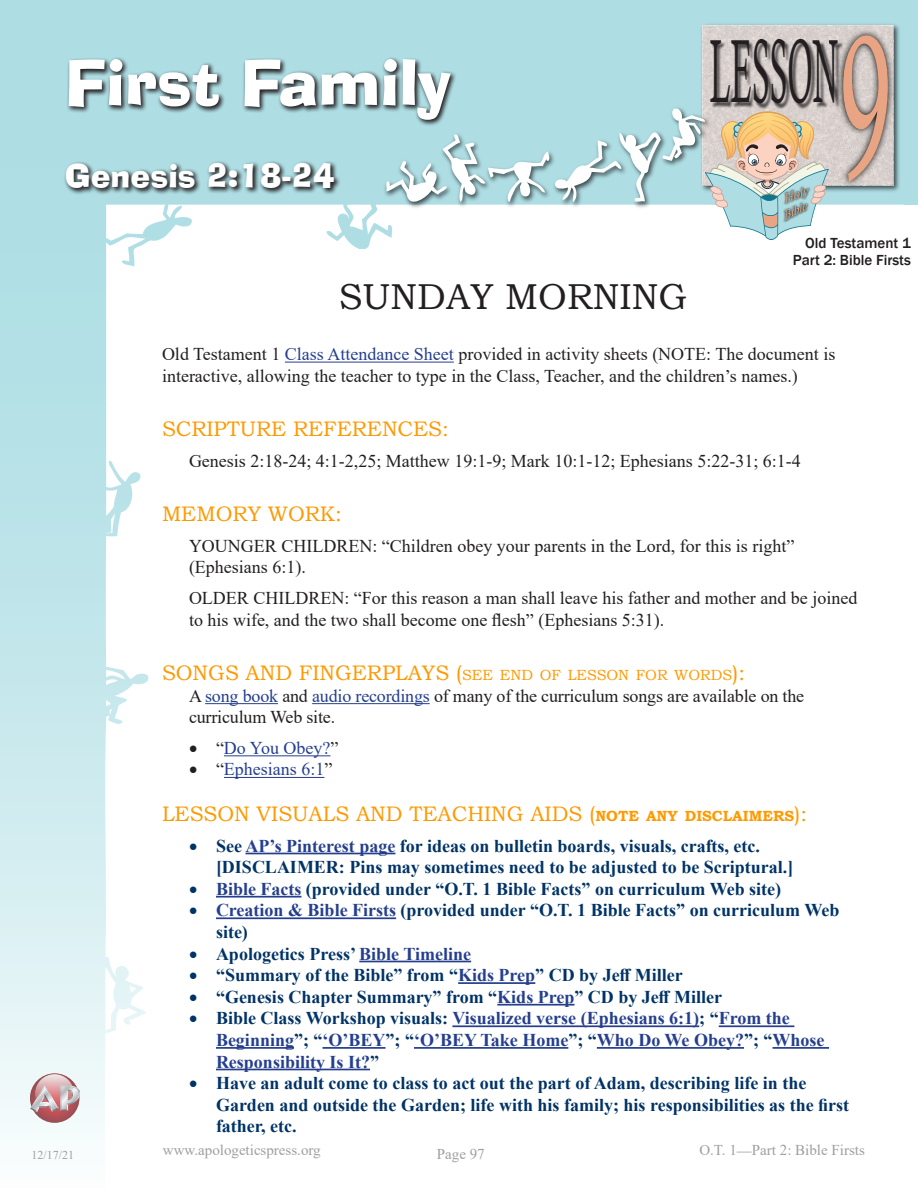
<style>
.page{position:relative;width:918px;height:1188px;background:#fff}
.page>*{position:absolute;margin:0;border:0;box-sizing:border-box;transform-origin:0 0}
.t1{font:202.65px "Calisto";color:#e9a583;scale:.5 1}
.t2{font:89.85px "Calisto";color:#231f20;scale:.36 1}
.Lesson_Title_New{font:61.5px "Ad Lib BT";color:#fff}
.Wednesday_Lesson_Hea{font:36px "Bookman Old Style";color:#231f20}
.Lesson_Title_Heading{font:31.5px "Ad Lib BT";color:#fff}
.Heading_1{font:21px "Bookman Old Style";color:#f90}
.t3{font:700 18px/21.6px "Times New Roman";color:#036}
.Body_Text_Indented{font:18px/21.6px "Times New Roman";color:#231f20}
.Wednesday_Lesson_Hea-2{font:18px/21.6px "Times New Roman";color:#231f20}
.t4{font:700 18px/21.6px "Times New Roman";color:#253f8e}
.t5{font:18px "Times New Roman";color:#253f8e}
.t6{font:15px "Times New Roman";color:#9d9fa2}
.t7{font:500 15px "Franklin Gothic";color:#231f20}
.Bulleted{font:14.7px "Bookman Old Style";color:#f90}
.Wednesday_Lesson_Hea-3{font:12px "Times New Roman";color:#9d9fa2}
.s1{color:#253f8e}
.s2{font-size:21px}
.s3{color:#231f20}
.s4{font-weight:700;font-size:14.7px}
.s5{color:#036}
.s6{font-family:"Garamond"}
</style>
<div class="page">
<svg style="left:0;top:0;width:648px;height:249px;background:#b8e2e7"></svg>
<div style="left:702px;top:26px;width:191px;height:159px;background:#d9d1cf"></div>
<img style="left:710px;top:26px;width:119px;height:83px">
<div style="left:904px;top:0;width:14px;height:205px;background:#aedee4"></div>
<img style="left:382px;top:104px;width:332px;height:107px">
<svg style="left:0;top:158px;width:192px;height:974px"></svg>
<svg style="left:384px;top:109px;width:445px;height:132px"></svg>
<img style="left:829px;top:0;width:72px;height:205px">
<svg style="left:66px;top:56px;width:392px;height:71px;background:#7f9da1"></svg>
<svg style="left:63px;top:160px;width:278px;height:35px;background:#799599"></svg>
<hr style="left:285px;top:362px;width:169px;height:1px;background:#253f8e">
<hr style="left:205px;top:703px;width:73px;height:1px;background:#253f8e">
<hr style="left:312px;top:703px;width:118px;height:1px;background:#253f8e">
<hr style="left:224px;top:755px;width:106px;height:1px;background:#253f8e">
<hr style="left:224px;top:777px;width:100px;height:1px;background:#253f8e">
<hr style="left:245px;top:853px;width:150px;height:1px;background:#253f8e">
<hr style="left:216px;top:896px;width:85px;height:2px;background:#253f8e">
<hr style="left:216px;top:917px;width:180px;height:2px;background:#253f8e">
<hr style="left:359px;top:961px;width:112px;height:1px;background:#253f8e">
<hr style="left:458px;top:982px;width:77px;height:2px;background:#253f8e">
<hr style="left:497px;top:1004px;width:77px;height:2px;background:#253f8e">
<hr style="left:452px;top:1025px;width:247px;height:2px;background:#253f8e">
<hr style="left:719px;top:1025px;width:75px;height:2px;background:#253f8e">
<hr style="left:216px;top:1047px;width:78px;height:2px;background:#253f8e">
<hr style="left:323px;top:1047px;width:63px;height:2px;background:#253f8e">
<hr style="left:414px;top:1047px;width:154px;height:2px;background:#253f8e">
<hr style="left:597px;top:1047px;width:147px;height:2px;background:#253f8e">
<hr style="left:773px;top:1047px;width:56px;height:2px;background:#253f8e">
<hr style="left:216px;top:1069px;width:154px;height:1px;background:#253f8e">
<svg style="left:30px;top:1073px;width:49px;height:50px"></svg>
<svg style="left:35px;top:1074px;width:39px;height:39px"></svg>
<svg style="left:30px;top:1085px;width:50px;height:27px"></svg>
<p class="Lesson_Title_New" style="left:65px;top:44px;width:388px">First Family</p>
<p class="Lesson_Title_Heading" style="left:65px;top:156px;width:271px">Genesis 2:18-24</p>
<p class="t2" style="left:710px;top:19px;width:360px">LESSON</p>
<p class="t1" style="left:839px;top:-9px;width:105px">9</p>
<p class="t7" style="left:805px;top:234px;width:107px">Old Testament 1</p>
<p class="t7" style="left:793px;top:250px;width:120px">Part 2: Bible Firsts</p>
<p class="Wednesday_Lesson_Hea-3" style="left:32px;top:1147px;width:44px">12/17/21</p>
<p class="Wednesday_Lesson_Hea" style="left:339px;top:274px;width:350px">SUNDAY MORNING</p>
<p class="Wednesday_Lesson_Hea-2" style="left:162px;top:343px;width:675px">Old Testament 1 <span class="s1">Class Attendance Sheet</span> provided in activity sheets (NOTE: The document is interactive, allowing the teacher to type in the Class, Teacher, and the children’s names.)</p>
<p class="Heading_1" style="left:162px;top:415px;width:288px">SCRIPTURE REFERENCES:</p>
<p class="Body_Text_Indented" style="left:189px;top:449px;width:613px">Genesis 2:18-24; 4:1-2,25; Matthew 19:1-9; Mark 10:1-12; Ephesians 5:22-31; 6:1-4</p>
<p class="Heading_1" style="left:162px;top:500px;width:181px">MEMORY WORK:</p>
<p class="Body_Text_Indented" style="left:189px;top:534px;width:607px">YOUNGER CHILDREN: “Children obey your parents in the Lord, for this is right” (Ephesians 6:1).</p>
<p class="Body_Text_Indented" style="left:189px;top:587px;width:670px">OLDER CHILDREN: “For this reason a man shall leave his father and mother and be joined to his wife, and the two shall become one flesh” (Ephesians 5:31).</p>
<p class="Bulleted" style="left:162px;top:666px;width:585px"><span class="s2">SONGS AND FINGERPLAYS</span> <span class="s2">(</span>SEE END OF LESSON FOR WORDS<span class="s2">):</span></p>
<p class="Body_Text_Indented" style="left:189px;top:684px;width:617px">A <span class="s1">song book</span> and <span class="s1">audio recordings</span> of many of the curriculum songs are available on the curriculum Web site.</p>
<p class="t5" style="left:189px;top:735px;width:151px"><span class="s3">• “</span>Do You Obey?<span class="s3">”</span></p>
<p class="t5" style="left:189px;top:757px;width:145px"><span class="s3">• “</span>Ephesians 6:1<span class="s3">”</span></p>
<p class="Heading_1" style="left:162px;top:800px;width:647px">LESSON VISUALS AND TEACHING AIDS (<span class="s4">NOTE ANY DISCLAIMERS</span>):</p>
<p class="t3" style="left:216px;top:834px;width:579px;text-indent:-27px">• See <span class="s1">AP’s Pinterest page</span> for ideas on bulletin boards, visuals, crafts, etc. [DISCLAIMER: Pins may sometimes need to be adjusted to be Scriptural.]</p>
<p class="t3" style="left:189px;top:877px;width:594px">• <span class="s1">Bible Facts</span> (provided under “O.T. 1 Bible Facts” on curriculum Web site)</p>
<p class="t3" style="left:216px;top:899px;width:625px;text-indent:-27px">• <span class="s1">Creation &amp; Bible Firsts</span> (provided under “O.T. 1 Bible Facts” on curriculum Web site)</p>
<p class="t3" style="left:189px;top:942px;width:284px">• Apologetics Press’ <span class="s1">Bible Timeline</span></p>
<p class="t3" style="left:189px;top:964px;width:495px">• “Summary of the Bible” from “<span class="s1">Kids Prep</span>” CD by Jeff Miller</p>
<p class="t3" style="left:189px;top:985px;width:535px">• “Genesis Chapter Summary” from “<span class="s1">Kids Prep</span>” CD by Jeff Miller</p>
<p class="t4" style="left:216px;top:1007px;width:610px;text-indent:-27px"><span class="s5">• Bible Class Workshop visuals:</span> Visualized verse (Ephesians 6:1)<span class="s5">; “</span>From the<br>Beginning<span class="s5">”; “</span>‘O’BEY<span class="s5">”; “</span>‘O’BEY Take Home<span class="s5">”; “</span>Who Do We Obey?<span class="s5">”; “</span>Whose<br>Responsibility Is It?<span class="s5">”</span></p>
<p class="t3" style="left:216px;top:1072px;width:635px;text-indent:-27px">• Have an adult come to class to act out the part of Adam, describing life in the<br>Garden and outside the Garden; life with his family; his responsibilities as the first father, etc.</p>
<p class="t6" style="left:163px;top:1139px;width:159px">www.apologeticspress.org</p>
<p class="t6" style="left:699px;top:1139px;width:167px">O.T. 1<span class="s6">—</span>Part 2: Bible Firsts</p>
<p class="t6" style="left:437px;top:1143px;width:49px">Page 97</p>
</div>
